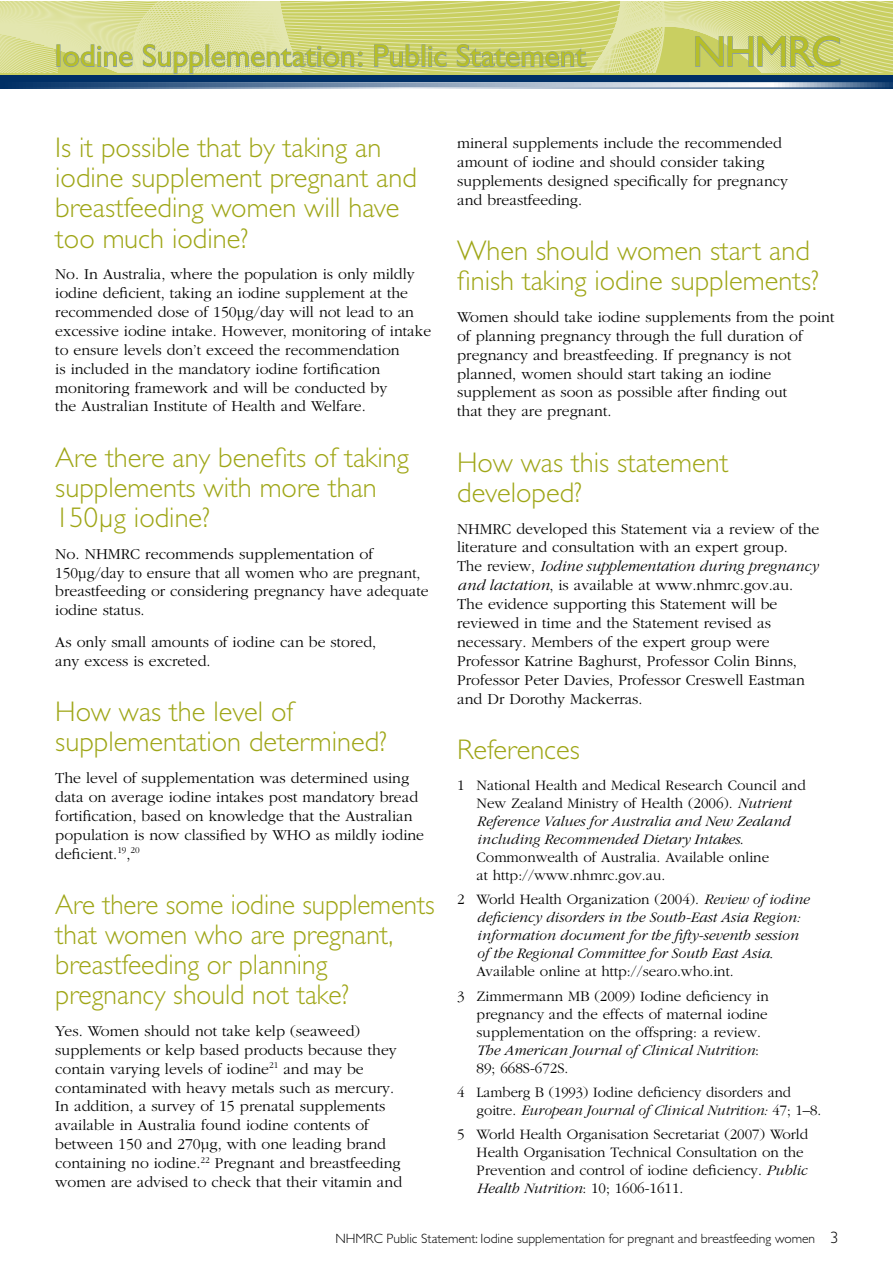
<style>
.page{position:relative;width:893px;height:1263px;background:#fff}
.page>*{position:absolute;margin:0;border:0;box-sizing:border-box;transform-origin:0 0}
.t1{font:43.5px "Gill Sans";letter-spacing:-.04em;color:#b6be29}
.t2{font:31.5px "Gill Sans";color:#b6be29}
.t3{font:300 28.5px/30px "Gill Sans";color:#9fa617}
.t4{font:300 28.5px/30px "Gill Sans";color:#9fa617;scale:.95 1}
.t5{font:300 15.75px/18.9px "Garamond";color:#000}
.t6{font:300 15px/18px "Garamond";color:#000}
.t7{font:italic 300 15px/18px "Garamond";color:#000}
.t8{font:300 13.5px "Gill Sans";color:#000}
.s1{font-style:italic}
.s2{font-style:normal}
.s3{font-family:"Times New Roman";font-weight:400;font-style:normal}
.s4{font-size:16.5px}
</style>
<div class="page">
<svg style="left:0;top:82px;width:892px;height:7px;background:#7f97b2"></svg>
<div style="left:0;top:70px;width:892px;height:12px;background:#002f65"></div>
<svg style="left:0;top:1px;width:892px;height:73px;background:#d0d688"></svg>
<h2 class="t2" style="left:55px;top:38px;width:533px">Iodine Supplementation: Public Statement</h2>
<h1 class="t1" style="left:692px;top:27px;width:151px">NHMRC</h1>
<h3 class="t3" style="left:55px;top:133px;width:363px">Is it possible that by taking an iodine supplement pregnant and breastfeeding women will have too much iodine?</h3>
<p class="t5" style="left:55px;top:265px;width:377px">No. In Australia, where the population is only mildly iodine deficient, taking an iodine supplement at the recommended dose of 150µg/day will not lead to an excessive iodine intake. However, monitoring of intake to ensure levels don’t exceed the recommendation<br>is included in the mandatory iodine fortification monitoring framework and will be conducted by<br>the Australian Institute of Health and Welfare.</p>
<h3 class="t3" style="left:55px;top:443px;width:355px">Are there any benefits of taking supplements with more than<br>150µg iodine?</h3>
<p class="t5" style="left:55px;top:544px;width:375px">No. NHMRC recommends supplementation of 150µg/day to ensure that all women who are pregnant, breastfeeding or considering pregnancy have adequate iodine status.</p>
<p class="t5" style="left:55px;top:633px;width:323px">As only small amounts of iodine can be stored, any excess is excreted.</p>
<h3 class="t3" style="left:55px;top:697px;width:333px">How was the level of supplementation determined?</h3>
<p class="t5" style="left:55px;top:769px;width:370px">The level of supplementation was determined using data on average iodine intakes post mandatory bread fortification, based on knowledge that the Australian population is now classified by WHO as mildly iodine deficient.<sup>19</sup>,<sup>20</sup></p>
<h3 class="t4" style="left:55px;top:890px;width:401px">Are there some iodine supplements that women who are pregnant, breastfeeding or planning pregnancy should not take?</h3>
<p class="t5" style="left:55px;top:1021px;width:348px">Yes. Women should not take kelp (seaweed) supplements or kelp based products because they contain varying levels of iodine<sup>21</sup> and may be contaminated with heavy metals such as mercury.<br>In addition, a survey of 15 prenatal supplements available in Australia found iodine contents of between 150 and 270µg, with one leading brand containing no iodine.<sup>22</sup> Pregnant and breastfeeding women are advised to check that their vitamin and</p>
<p class="t5" style="left:457px;top:134px;width:332px">mineral supplements include the recommended amount of iodine and should consider taking supplements designed specifically for pregnancy and breastfeeding.</p>
<h3 class="t3" style="left:457px;top:236px;width:363px">When should women start and finish taking iodine supplements?</h3>
<p class="t5" style="left:457px;top:307px;width:379px">Women should take iodine supplements from the point of planning pregnancy through the full duration of pregnancy and breastfeeding. If pregnancy is not planned, women should start taking an iodine supplement as soon as possible after finding out<br>that they are pregnant.</p>
<h3 class="t3" style="left:457px;top:448px;width:273px">How was this statement developed?</h3>
<p class="t5" style="left:457px;top:519px;width:364px">NHMRC developed this Statement via a review of the literature and consultation with an expert group.<br>The review, <span class="s1">Iodine supplementation during pregnancy and lactation</span>, is available at www.nhmrc.gov.au.<br>The evidence supporting this Statement will be reviewed in time and the Statement revised as necessary. Members of the expert group were Professor Katrine Baghurst, Professor Colin Binns, Professor Peter Davies, Professor Creswell Eastman and Dr Dorothy Mackerras.</p>
<h3 class="t3" style="left:457px;top:735px;width:124px">References</h3>
<p class="t6" style="left:477px;top:776px;width:331px;text-indent:-20px">1 National Health and Medical Research Council and New Zealand Ministry of Health (2006). <span class="s1">Nutrient Reference Values for Australia and New Zealand including Recommended Dietary Intakes</span>.<br>Commonwealth of Australia. Available online<br>at http://www.nhmrc.gov.au.</p>
<p class="t7" style="left:477px;top:891px;width:334px;text-indent:-20px"><span class="s2">2 World Health Organization (2004).</span> Review of iodine deficiency disorders in the South-East Asia Region: information document for the fifty-seventh session of the Regional Committee for South East Asia<span class="s3">.<br></span><span class="s2">Available online at http://searo.who.int.</span></p>
<p class="t6" style="left:477px;top:987px;width:294px;text-indent:-20px">3 Zimmermann MB (2009) Iodine deficiency in pregnancy and the effects of maternal iodine supplementation on the offspring: a review.<br><span class="s1">The American Journal of Clinical Nutrition</span>:<br>89; 668S-672S.</p>
<p class="t6" style="left:477px;top:1083px;width:346px;text-indent:-20px">4 Lamberg B (1993) Iodine deficiency disorders and goitre. <span class="s1">European Journal of Clinical Nutrition:</span> 47; 1–8.</p>
<p class="t6" style="left:477px;top:1126px;width:333px;text-indent:-20px">5 World Health Organisation Secretariat (2007) World Health Organisation Technical Consultation on the Prevention and control of iodine deficiency. <span class="s1">Public Health Nutrition</span>: 10; 1606-1611.</p>
<p class="t8" style="left:335px;top:1231px;width:504px">NHMRC Public Statement: Iodine supplementation for pregnant and breastfeeding women <span class="s4">3</span></p>
</div>
